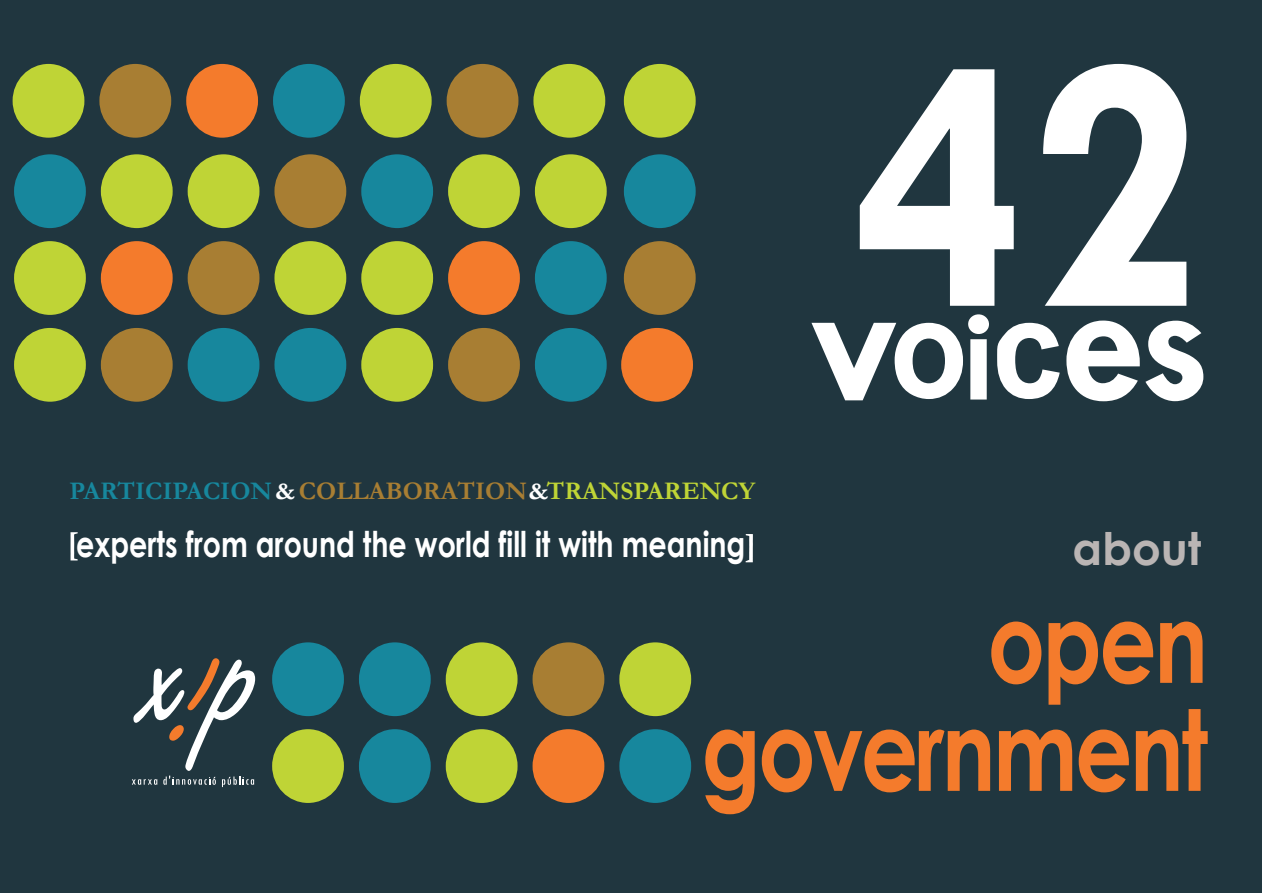
<style>
.page{position:relative;width:1263px;height:893px;background:#fff}
.page>*{position:absolute;margin:0;border:0;box-sizing:border-box;transform-origin:0 0}
.t1{font:700 112.5px/108px "Century Gothic";letter-spacing:-.03em;color:#f47b2c;text-align:right;scale:.8 1}
.t2{font:700 45px "Century Gothic";color:#bab5b4}
.t3{font:700 35.7px "Century Gothic";color:#fff;scale:.8 1}
.t4{font:700 25.5px "Garamond";color:#17879d}
.s1{color:#fff}
.s2{color:#a87e33}
.s3{color:#bfd436}
</style>
<div class="page">
<div style="left:0;top:0;width:1262px;height:893px;background:#20363f"></div>
<svg style="left:132px;top:658px;width:123px;height:129px"></svg>
<svg style="left:860px;top:64px;width:326px;height:242px"></svg>
<div style="left:272px;top:642px;width:72px;height:74px;background:#17879d;border-radius:50%"></div>
<div style="left:359px;top:642px;width:72px;height:74px;background:#17879d;border-radius:50%"></div>
<div style="left:619px;top:642px;width:72px;height:74px;background:#bfd436;border-radius:50%"></div>
<div style="left:619px;top:729px;width:72px;height:74px;background:#17879d;border-radius:50%"></div>
<div style="left:272px;top:729px;width:72px;height:74px;background:#bfd436;border-radius:50%"></div>
<div style="left:446px;top:642px;width:72px;height:74px;background:#bfd436;border-radius:50%"></div>
<div style="left:446px;top:729px;width:72px;height:74px;background:#bfd436;border-radius:50%"></div>
<div style="left:359px;top:729px;width:72px;height:74px;background:#17879d;border-radius:50%"></div>
<div style="left:532px;top:642px;width:72px;height:74px;background:#a87e33;border-radius:50%"></div>
<div style="left:532px;top:729px;width:72px;height:74px;background:#f47b2c;border-radius:50%"></div>
<div style="left:188px;top:328px;width:71px;height:74px;background:#17879d;border-radius:50%"></div>
<div style="left:274px;top:328px;width:72px;height:74px;background:#17879d;border-radius:50%"></div>
<div style="left:535px;top:328px;width:72px;height:74px;background:#17879d;border-radius:50%"></div>
<div style="left:535px;top:241px;width:72px;height:74px;background:#17879d;border-radius:50%"></div>
<div style="left:188px;top:241px;width:71px;height:74px;background:#a87e33;border-radius:50%"></div>
<div style="left:361px;top:154px;width:72px;height:74px;background:#17879d;border-radius:50%"></div>
<div style="left:361px;top:328px;width:72px;height:74px;background:#bfd436;border-radius:50%"></div>
<div style="left:361px;top:241px;width:72px;height:74px;background:#bfd436;border-radius:50%"></div>
<div style="left:274px;top:241px;width:72px;height:74px;background:#bfd436;border-radius:50%"></div>
<div style="left:448px;top:154px;width:72px;height:74px;background:#bfd436;border-radius:50%"></div>
<div style="left:188px;top:154px;width:71px;height:74px;background:#bfd436;border-radius:50%"></div>
<div style="left:274px;top:154px;width:72px;height:74px;background:#a87e33;border-radius:50%"></div>
<div style="left:448px;top:328px;width:72px;height:74px;background:#a87e33;border-radius:50%"></div>
<div style="left:448px;top:241px;width:72px;height:74px;background:#f47b2c;border-radius:50%"></div>
<div style="left:535px;top:154px;width:72px;height:74px;background:#bfd436;border-radius:50%"></div>
<div style="left:14px;top:154px;width:72px;height:74px;background:#17879d;border-radius:50%"></div>
<div style="left:14px;top:328px;width:72px;height:74px;background:#bfd436;border-radius:50%"></div>
<div style="left:14px;top:241px;width:72px;height:74px;background:#bfd436;border-radius:50%"></div>
<div style="left:101px;top:154px;width:72px;height:74px;background:#bfd436;border-radius:50%"></div>
<div style="left:101px;top:328px;width:72px;height:74px;background:#a87e33;border-radius:50%"></div>
<div style="left:101px;top:241px;width:72px;height:74px;background:#f47b2c;border-radius:50%"></div>
<div style="left:273px;top:64px;width:72px;height:74px;background:#17879d;border-radius:50%"></div>
<div style="left:360px;top:64px;width:72px;height:74px;background:#bfd436;border-radius:50%"></div>
<div style="left:533px;top:64px;width:72px;height:74px;background:#bfd436;border-radius:50%"></div>
<div style="left:447px;top:64px;width:71px;height:74px;background:#a87e33;border-radius:50%"></div>
<div style="left:186px;top:64px;width:72px;height:74px;background:#f47b2c;border-radius:50%"></div>
<div style="left:13px;top:64px;width:71px;height:74px;background:#bfd436;border-radius:50%"></div>
<div style="left:99px;top:64px;width:72px;height:74px;background:#a87e33;border-radius:50%"></div>
<div style="left:621px;top:328px;width:72px;height:74px;background:#f47b2c;border-radius:50%"></div>
<div style="left:624px;top:241px;width:72px;height:74px;background:#a87e33;border-radius:50%"></div>
<div style="left:624px;top:154px;width:72px;height:74px;background:#17879d;border-radius:50%"></div>
<div style="left:624px;top:64px;width:72px;height:74px;background:#bfd436;border-radius:50%"></div>
<svg style="left:997px;top:323px;width:63px;height:76px"></svg>
<svg style="left:1066px;top:321px;width:137px;height:80px"></svg>
<svg style="left:811px;top:314px;width:178px;height:86px"></svg>
<svg style="left:70px;top:532px;width:8px;height:28px"></svg>
<svg style="left:746px;top:534px;width:7px;height:28px"></svg>
<p class="t4" style="left:70px;top:474px;width:687px">PARTICIPACION <span class="s1">&amp;</span> <span class="s2">COLLABORATION</span><span class="s1">&amp;</span><span class="s3">TRANSPARENCY</span></p>
<p class="t3" style="left:76px;top:517px;width:838px">experts from around the world fill it with meaning</p>
<p class="t2" style="left:1072px;top:514px;width:130px">about</p>
<p class="t1" style="left:701px;top:583px;width:635px">open government</p>
</div>
